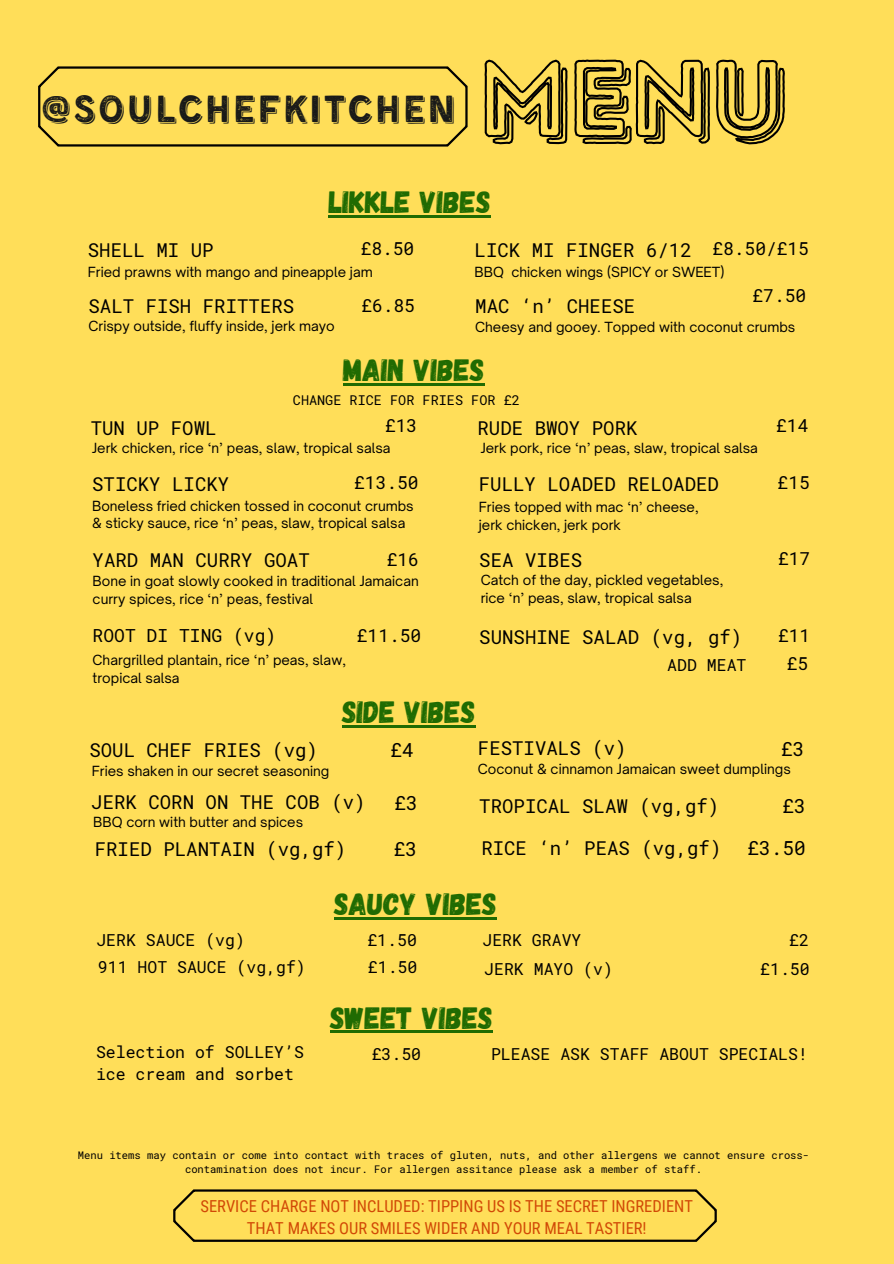
<style>
.page{position:relative;width:894px;height:1264px;background:#fff}
.page>*{position:absolute;margin:0;border:0;box-sizing:border-box;transform-origin:0 0}
.t1{font:39px "Kent 4 F Printed Shadowed";letter-spacing:.05em;color:#181918}
.t2{font:30.75px "Gagalin";color:#206b02}
.t3{font:19.35px "Roboto Mono";color:#000}
.t4{font:19.05px "Roboto Mono";color:#000}
.t5{font:18px "Roboto Mono";color:#000}
.t6{font:17.85px "Roboto Mono";color:#000}
.t7{font:16.5px "Roboto Mono";color:#000}
.t8{font:16.5px/22.5px "Roboto Condensed";color:#d14906;text-align:center}
.t9{font:13.5px "Roboto Mono";color:#000}
.t10{font:13.35px/17.9px "Open Sauce One";color:#000}
.t11{font:10.5px/14px "Roboto Mono";color:#000;text-align:center}
</style>
<div class="page">
<div style="left:0;top:0;width:893px;height:1263px;background:#ffde59"></div>
<svg style="left:38px;top:66px;width:429px;height:80px"></svg>
<hr style="left:328px;top:215px;width:162px;height:3px;background:#206b02">
<hr style="left:342px;top:725px;width:133px;height:2px;background:#206b02">
<hr style="left:343px;top:384px;width:141px;height:2px;background:#206b02">
<svg style="left:484px;top:59px;width:301px;height:86px"></svg>
<hr style="left:334px;top:917px;width:163px;height:2px;background:#206b02">
<svg style="left:173px;top:1189px;width:543px;height:52px"></svg>
<hr style="left:330px;top:1030px;width:163px;height:3px;background:#206b02">
<p class="t1" style="left:41px;top:93px;width:416px">@SOULCHEFKITCHEN</p>
<h2 class="t2" style="left:328px;top:182px;width:163px">LIKKLE VIBES</h2>
<p class="t6" style="left:360px;top:236px;width:55px">£8.50</p>
<h5 class="t4" style="left:88px;top:237px;width:127px">SHELL MI UP</h5>
<p class="t4" style="left:474px;top:237px;width:219px">LICK MI FINGER 6/12</p>
<h5 class="t6" style="left:712px;top:236px;width:98px">£8.50/£15</h5>
<p class="t10" style="left:88px;top:263px;width:286px">Fried prawns with mango and pineapple jam</p>
<h5 class="t10" style="left:474px;top:263px;width:251px">BBQ chicken wings (SPICY or SWEET)</h5>
<p class="t4" style="left:88px;top:293px;width:207px">SALT FISH FRITTERS</p>
<h5 class="t6" style="left:361px;top:293px;width:55px">£6.85</h5>
<p class="t4" style="left:475px;top:293px;width:161px">MAC ‘n’ CHEESE</p>
<h5 class="t6" style="left:752px;top:283px;width:55px">£7.50</h5>
<h5 class="t10" style="left:88px;top:316px;width:248px">Crispy outside, fluffy inside, jerk mayo</h5>
<h5 class="t10" style="left:475px;top:318px;width:321px">Cheesy and gooey. Topped with coconut crumbs</h5>
<h3 class="t2" style="left:343px;top:350px;width:143px">MAIN VIBES</h3>
<h5 class="t4" style="left:91px;top:414px;width:127px">TUN UP FOWL</h5>
<h6 class="t9" style="left:293px;top:390px;width:228px">CHANGE RICE FOR FRIES FOR £2</h6>
<h4 class="t6" style="left:385px;top:414px;width:34px">£13</h4>
<p class="t4" style="left:477px;top:414px;width:161px">RUDE BWOY PORK</p>
<h5 class="t10" style="left:92px;top:438px;width:300px">Jerk chicken, rice ‘n’ peas, slaw, tropical salsa</h5>
<p class="t10" style="left:480px;top:438px;width:279px">Jerk pork, rice ‘n’ peas, slaw, tropical salsa</p>
<p class="t6" style="left:776px;top:414px;width:34px">£14</p>
<h4 class="t6" style="left:354px;top:470px;width:66px">£13.50</h4>
<h5 class="t6" style="left:777px;top:470px;width:34px">£15</h5>
<h5 class="t4" style="left:92px;top:471px;width:139px">STICKY LICKY</h5>
<p class="t4" style="left:478px;top:471px;width:241px">FULLY LOADED RELOADED</p>
<p class="t10" style="left:92px;top:496px;width:323px">Boneless fried chicken tossed in coconut crumbs &amp; sticky sauce, rice ‘n’ peas, slaw, tropical salsa</p>
<h4 class="t10" style="left:478px;top:497px;width:221px">Fries topped with mac ‘n’ cheese,</h4>
<h5 class="t10" style="left:478px;top:515px;width:144px">jerk chicken, jerk pork</h5>
<p class="t6" style="left:387px;top:548px;width:34px">£16</p>
<h4 class="t6" style="left:777px;top:546px;width:34px">£17</h4>
<h4 class="t4" style="left:93px;top:546px;width:219px">YARD MAN CURRY GOAT</h4>
<h5 class="t4" style="left:479px;top:546px;width:104px">SEA VIBES</h5>
<p class="t10" style="left:93px;top:572px;width:327px">Bone in goat slowly cooked in traditional Jamaican curry spices, rice ‘n’ peas, festival</p>
<p class="t10" style="left:480px;top:570px;width:244px">Catch of the day, pickled vegetables,</p>
<h5 class="t10" style="left:480px;top:588px;width:212px">rice ‘n’ peas, slaw, tropical salsa</h5>
<h5 class="t5" style="left:93px;top:623px;width:185px">ROOT DI TING (vg)</h5>
<p class="t6" style="left:357px;top:623px;width:66px">£11.50</p>
<h6 class="t4" style="left:479px;top:624px;width:264px">SUNSHINE SALAD (vg, gf)</h6>
<h5 class="t6" style="left:777px;top:623px;width:34px">£11</h5>
<h5 class="t10" style="left:93px;top:650px;width:255px">Chargrilled plantain, rice ‘n’ peas, slaw, tropical salsa</h5>
<p class="t7" style="left:667px;top:653px;width:81px">ADD MEAT</p>
<p class="t6" style="left:786px;top:651px;width:23px">£5</p>
<p class="t4" style="left:89px;top:737px;width:230px">SOUL CHEF FRIES (vg)</p>
<h4 class="t10" style="left:92px;top:762px;width:239px">Fries shaken in our secret seasoning</h4>
<p class="t2" style="left:342px;top:692px;width:135px">SIDE VIBES</p>
<h4 class="t3" style="left:390px;top:737px;width:25px">£4</h4>
<h5 class="t4" style="left:478px;top:735px;width:150px">FESTIVALS (v)</h5>
<h5 class="t3" style="left:780px;top:735px;width:25px">£3</h5>
<p class="t10" style="left:478px;top:760px;width:314px">Coconut &amp; cinnamon Jamaican sweet dumplings</p>
<p class="t4" style="left:91px;top:789px;width:276px">JERK CORN ON THE COB (v)</p>
<h5 class="t10" style="left:93px;top:813px;width:211px">BBQ corn with butter and spices</h5>
<p class="t3" style="left:394px;top:790px;width:25px">£3</p>
<h4 class="t4" style="left:479px;top:792px;width:241px">TROPICAL SLAW (vg,gf)</h4>
<p class="t3" style="left:782px;top:792px;width:25px">£3</p>
<h5 class="t4" style="left:95px;top:835px;width:253px">FRIED PLANTAIN (vg,gf)</h5>
<p class="t3" style="left:394px;top:835px;width:25px">£3</p>
<h6 class="t4" style="left:481px;top:834px;width:241px">RICE ‘n’ PEAS (vg,gf)</h6>
<h5 class="t3" style="left:747px;top:834px;width:60px">£3.50</h5>
<h5 class="t2" style="left:334px;top:883px;width:164px">SAUCY VIBES</h5>
<h5 class="t7" style="left:96px;top:928px;width:150px">JERK SAUCE (vg)</h5>
<h5 class="t7" style="left:367px;top:928px;width:51px">£1.50</h5>
<h5 class="t7" style="left:482px;top:928px;width:100px">JERK GRAVY</h5>
<h5 class="t7" style="left:98px;top:955px;width:209px">911 HOT SAUCE (vg,gf)</h5>
<h5 class="t7" style="left:484px;top:957px;width:130px">JERK MAYO (v)</h5>
<p class="t7" style="left:788px;top:928px;width:21px">£2</p>
<p class="t7" style="left:368px;top:955px;width:51px">£1.50</p>
<p class="t7" style="left:760px;top:957px;width:51px">£1.50</p>
<p class="t7" style="left:96px;top:1040px;width:209px">Selection of SOLLEY’S</p>
<p class="t7" style="left:96px;top:1062px;width:199px">ice cream and sorbet</p>
<p class="t2" style="left:330px;top:997px;width:164px">SWEET VIBES</p>
<h6 class="t7" style="left:371px;top:1042px;width:51px">£3.50</h6>
<p class="t7" style="left:491px;top:1042px;width:318px">PLEASE ASK STAFF ABOUT SPECIALS!</p>
<p class="t11" style="left:78px;top:1147px;width:732px">Menu items may contain or come into contact with traces of gluten, nuts, and other allergens we cannot ensure cross&shy;contamination does not incur. For allergen assitance please ask a member of staff.</p>
<p class="t8" style="left:200px;top:1194px;width:494px">SERVICE CHARGE NOT INCLUDED: TIPPING US IS THE SECRET INGREDIENT<br>THAT MAKES OUR SMILES WIDER AND YOUR MEAL TASTIER!</p>
</div>
